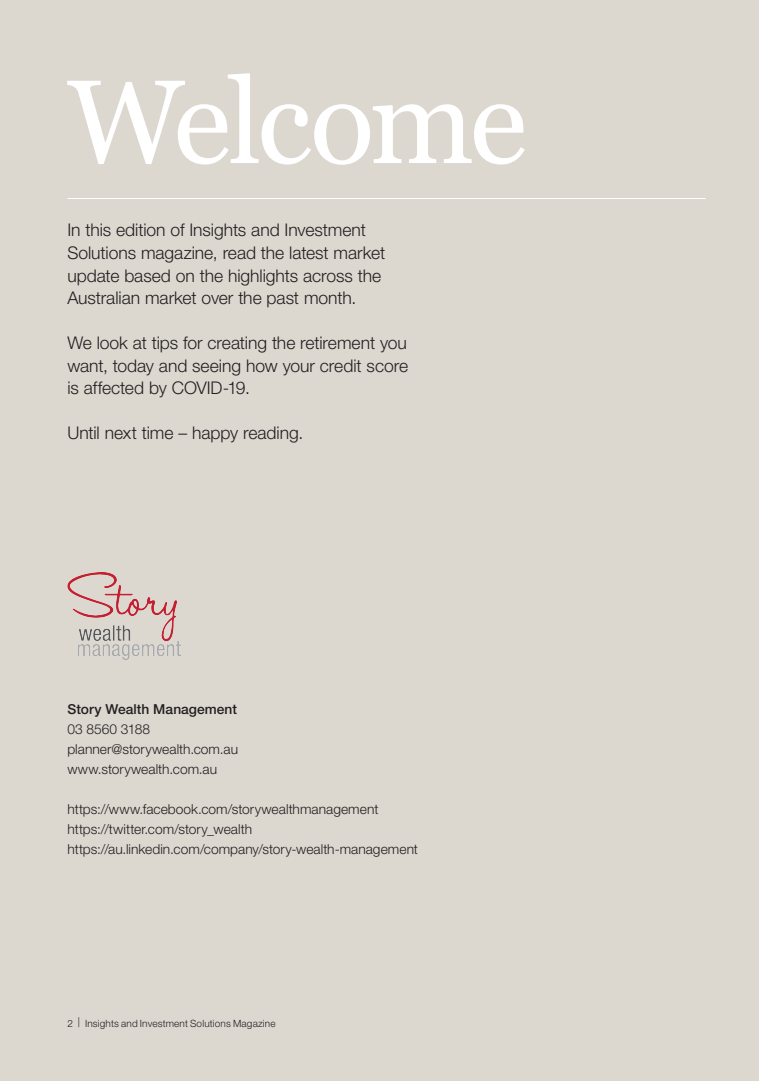
<style>
.page{position:relative;width:773px;height:1081px;background:#fff}
.page>*{position:absolute;margin:0;border:0;box-sizing:border-box;transform-origin:0 0}
.t1{font:118.75px "Georgia";letter-spacing:-.035em;color:#fff}
.t2{font:300 17.5px/22.5px "Helvetica Neue LT Std";letter-spacing:-.005em;color:#231f20}
.t3{font:300 13.75px/20px "Helvetica Neue LT Std";color:#231f20}
.t4{font:500 13.75px "Helvetica Neue LT Std";letter-spacing:.005em;color:#231f20}
.t5{font:300 10px "Helvetica Neue LT Std";letter-spacing:.015em;color:#231f20}
</style>
<div class="page">
<div style="left:0;top:0;width:758px;height:1081px;background:#dcd8d0"></div>
<hr style="left:67px;top:198px;width:638px;height:1px;background:#fff">
<img style="left:67px;top:572px;width:114px;height:87px">
<h1 class="t1" style="left:67px;top:35px;width:461px">Welcome</h1>
<p class="t2" style="left:67px;top:219px;width:319px">In this edition of Insights and Investment Solutions magazine, read the latest market update based on the highlights across the Australian market over the past month.</p>
<p class="t2" style="left:67px;top:331px;width:342px;text-align:justify">We look at tips for creating the retirement you want, today and seeing how your credit score is affected by COVID-19.</p>
<p class="t2" style="left:67px;top:421px;width:237px">Until next time – happy reading.</p>
<p class="t4" style="left:67px;top:701px;width:171px">Story Wealth Management</p>
<p class="t3" style="left:67px;top:719px;width:172px">03 8560 3188 planner@storywealth.com.au www.storywealth.com.au</p>
<p class="t3" style="left:67px;top:799px;width:352px">https://www.facebook.com/storywealthmanagement https://twitter.com/story_wealth https://au.linkedin.com/company/story-wealth-management</p>
<p class="t5" style="left:67px;top:1017px;width:210px">2 | Insights and Investment Solutions Magazine</p>
</div>
